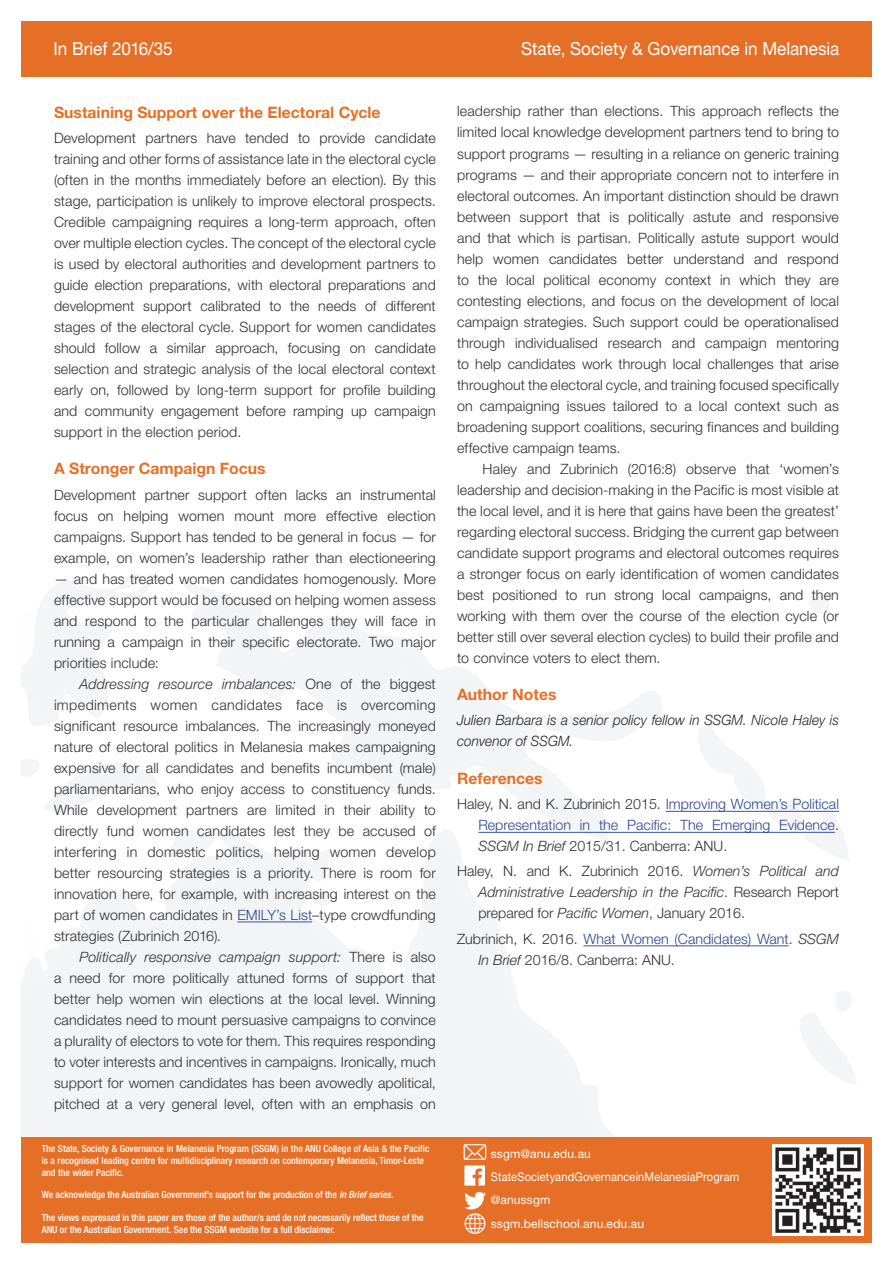
<style>
.page{position:relative;width:893px;height:1263px;background:#fff}
.page>*{position:absolute;margin:0;border:0;box-sizing:border-box;transform-origin:0 0}
.t1{font:18px "Helvetica Neue LT Std";letter-spacing:-.005em;color:#fff;scale:.95 1}
.t2{font:700 15.75px "Helvetica Neue LT Std";color:#e56f26}
.t3{font:300 14.25px/21px "Helvetica Neue LT Std";letter-spacing:.01em;color:#312f30;text-align:justify}
.t4{font:italic 300 14.25px/21px "Helvetica Neue LT Std";color:#312f30;text-align:justify}
.t5{font:300 14.25px/21px "Helvetica Neue LT Std";color:#2a4692;text-align:justify}
.t6{font:italic 300 14.25px/21px "Helvetica Neue LT Std";letter-spacing:.005em;color:#231f20;scale:.95 1}
.t7{font:12px/23.2px "Helvetica Neue LT Std";letter-spacing:.015em;color:#fff}
.t8{font:500 condensed 9.75px/12px "Helvetica Neue LT Std";color:#fff}
.s1{font-style:italic}
.s2{color:#2a4692}
.s3{color:#312f30}
.s4{font-style:italic;color:#312f30}
.s5{font-style:normal}
</style>
<div class="page">
<div style="left:21px;top:1137px;width:851px;height:105px;background:#e56f26"></div>
<img style="left:772px;top:1144px;width:91px;height:91px">
<img style="left:463px;top:1144px;width:24px;height:90px">
<div style="left:21px;top:21px;width:851px;height:56px;background:#e56f26"></div>
<hr style="left:237px;top:922px;width:75px;height:1px;background:#3853a3">
<hr style="left:666px;top:811px;width:173px;height:1px;background:#3853a3">
<hr style="left:478px;top:832px;width:357px;height:1px;background:#3853a3">
<hr style="left:583px;top:945px;width:206px;height:1px;background:#3853a3">
<p class="t1" style="left:54px;top:38px;width:127px">In Brief 2016/35</p>
<p class="t1" style="left:521px;top:38px;width:336px">State, Society &amp; Governance in Melanesia</p>
<p class="t2" style="left:54px;top:102px;width:328px">Sustaining Support over the Electoral Cycle</p>
<p class="t3" style="left:54px;top:127px;width:383px">Development partners have tended to provide candidate training and other forms of assistance late in the electoral cycle (often in the months immediately before an election). By this stage, participation is unlikely to improve electoral prospects.<br>Credible campaigning requires a long-term approach, often over multiple election cycles. The concept of the electoral cycle is used by electoral authorities and development partners to guide election preparations, with electoral preparations and development support calibrated to the needs of different stages of the electoral cycle. Support for women candidates should follow a similar approach, focusing on candidate selection and strategic analysis of the local electoral context early on, followed by long-term support for profile building and community engagement before ramping up campaign support in the election period.</p>
<p class="t2" style="left:54px;top:459px;width:213px">A Stronger Campaign Focus</p>
<p class="t3" style="left:54px;top:484px;width:383px">Development partner support often lacks an instrumental focus on helping women mount more effective election campaigns. Support has tended to be general in focus — for example, on women’s leadership rather than electioneering</p>
<p class="t3" style="left:54px;top:568px;width:383px">— and has treated women candidates homogenously. More effective support would be focused on helping women assess and respond to the particular challenges they will face in running a campaign in their specific electorate. Two major priorities include:</p>
<p class="t3" style="left:54px;top:673px;width:383px;text-indent:26px"><span class="s1">Addressing resource imbalances:</span> One of the biggest impediments women candidates face is overcoming significant resource imbalances. The increasingly moneyed nature of electoral politics in Melanesia makes campaigning expensive for all candidates and benefits incumbent (male) parliamentarians, who enjoy access to constituency funds.<br>While development partners are limited in their ability to directly fund women candidates lest they be accused of interfering in domestic politics, helping women develop better resourcing strategies is a priority. There is room for innovation here, for example, with increasing interest on the part of women candidates in <span class="s2">EMILY’s List</span>–type crowdfunding strategies (Zubrinich 2016).</p>
<p class="t3" style="left:54px;top:946px;width:383px;text-indent:26px"><span class="s1">Politically responsive campaign support:</span> There is also a need for more politically attuned forms of support that better help women win elections at the local level. Winning candidates need to mount persuasive campaigns to convince a plurality of electors to vote for them. This requires responding to voter interests and incentives in campaigns. Ironically, much support for women candidates has been avowedly apolitical, pitched at a very general level, often with an emphasis on</p>
<p class="t8" style="left:42px;top:1142px;width:389px">The State, Society &amp; Governance in Melanesia Program (SSGM) in the ANU College of Asia &amp; the Pacific is a recognised leading centre for multidisciplinary research on contemporary Melanesia, Timor-Leste and the wider Pacific.</p>
<p class="t8" style="left:42px;top:1188px;width:353px">We acknowledge the Australian Government’s support for the production of the <span class="s1">In Brief series.</span></p>
<p class="t8" style="left:42px;top:1211px;width:383px">The views expressed in this paper are those of the author/s and do not necessarily reflect those of the<br>ANU or the Australian Government. See the SSGM website for a full disclaimer.</p>
<p class="t3" style="left:457px;top:101px;width:383px">leadership rather than elections. This approach reflects the limited local knowledge development partners tend to bring to support programs — resulting in a reliance on generic training programs — and their appropriate concern not to interfere in electoral outcomes. An important distinction should be drawn between support that is politically astute and responsive and that which is partisan. Politically astute support would help women candidates better understand and respond to the local political economy context in which they are contesting elections, and focus on the development of local campaign strategies. Such support could be operationalised through individualised research and campaign mentoring to help candidates work through local challenges that arise throughout the electoral cycle, and training focused specifically on campaigning issues tailored to a local context such as broadening support coalitions, securing finances and building effective campaign teams.</p>
<p class="t3" style="left:457px;top:458px;width:383px;text-indent:26px">Haley and Zubrinich (2016:8) observe that ‘women’s leadership and decision-making in the Pacific is most visible at the local level, and it is here that gains have been the greatest’ regarding electoral success. Bridging the current gap between candidate support programs and electoral outcomes requires a stronger focus on early identification of women candidates best positioned to run strong local campaigns, and then working with them over the course of the election cycle (or better still over several election cycles) to build their profile and to convince voters to elect them.</p>
<p class="t2" style="left:457px;top:685px;width:101px">Author Notes</p>
<p class="t6" style="left:457px;top:709px;width:403px">Julien Barbara is a senior policy fellow in SSGM. Nicole Haley is convenor of SSGM.</p>
<p class="t2" style="left:457px;top:768px;width:87px">References</p>
<p class="t5" style="left:478px;top:793px;width:362px;text-indent:-21px"><span class="s3">Haley, N. and K. Zubrinich 2015.</span> Improving Women’s Political Representation in the Pacific: The Emerging Evidence<span class="s3">.<br></span><span class="s4">SSGM In Brief</span> <span class="s3">2015/31. Canberra: ANU.</span></p>
<p class="t4" style="left:478px;top:860px;width:362px;text-indent:-21px"><span class="s5">Haley, N. and K. Zubrinich 2016.</span> Women’s Political and Administrative Leadership in the Pacific<span class="s5">. Research Report prepared for</span> Pacific Women<span class="s5">, January 2016.</span></p>
<p class="t3" style="left:478px;top:928px;width:362px;text-indent:-21px">Zubrinich, K. 2016. <span class="s2">What Women (Candidates) Want</span>. <span class="s1">SSGM<br>In Brief</span> 2016/8. Canberra: ANU.</p>
<p class="t7" style="left:491px;top:1142px;width:250px">ssgm@anu.edu.au<br>StateSocietyandGovernanceinMelanesiaProgram @anussgm<br>ssgm.bellschool.anu.edu.au</p>
</div>
